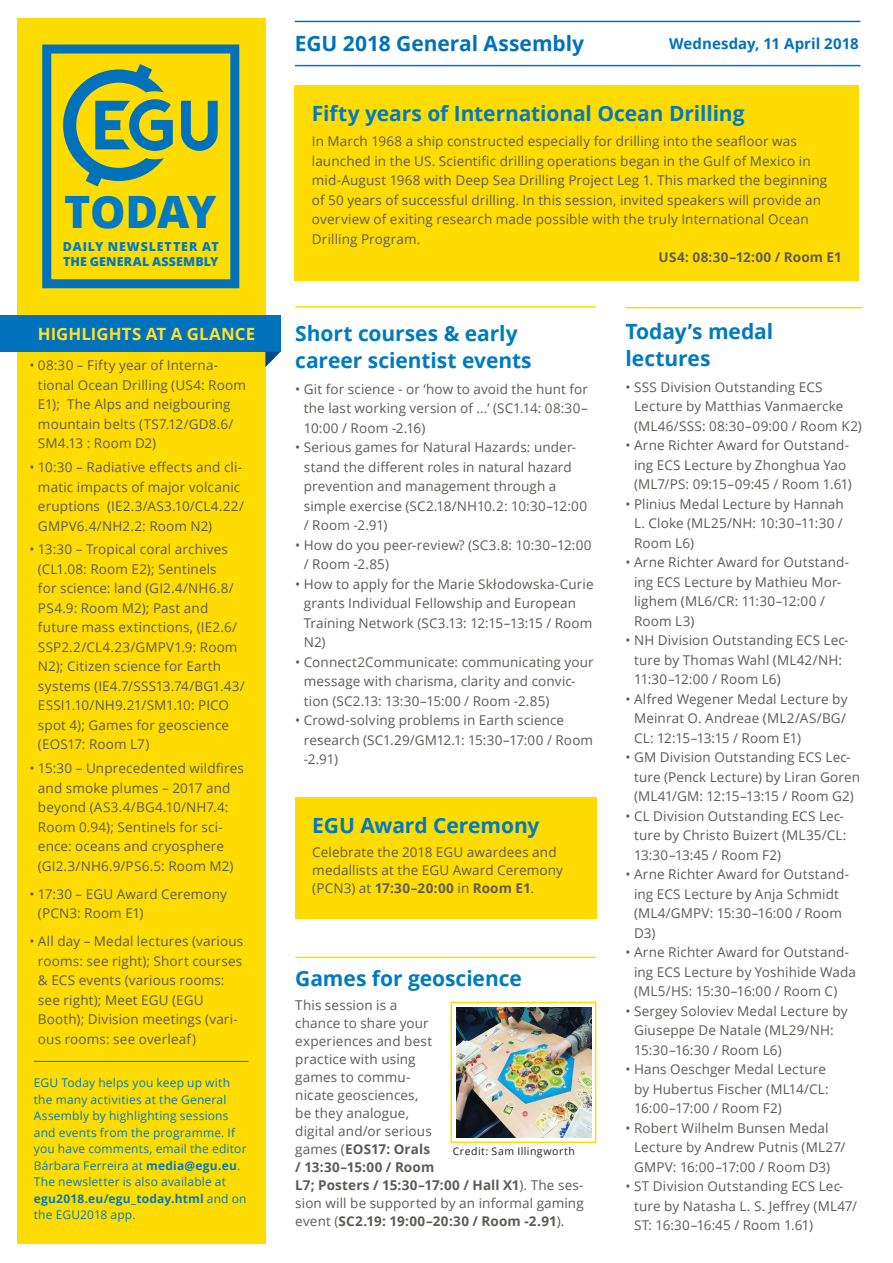
<style>
.page{position:relative;width:893px;height:1263px;background:#fff}
.page>*{position:absolute;margin:0;border:0;box-sizing:border-box;transform-origin:0 0}
.t1{font:800 44.55px "Open Sans";letter-spacing:-.015em;color:#007ac0}
.Titles{font:700 21px/27px "Open Sans";letter-spacing:-.005em;color:#007ac0}
.t2{font:700 21px "Open Sans";color:#0072bc}
.Titles_with_yellow_b{font:700 21px "Open Sans";letter-spacing:-.005em;color:#007ac0}
.t3{font:700 16.8px "Open Sans";color:#ffe02b}
.t4{font:700 15px "Open Sans";letter-spacing:.005em;color:#0072bc}
.Titles-2{font:13.5px/19.5px "Open Sans";letter-spacing:.01em;color:#5d5b58}
.Body{font:13.5px/18px "Open Sans";letter-spacing:.01em;color:#5d5b58}
.Body-2{font:700 13.5px "Open Sans";letter-spacing:.015em;color:#5d5b58}
.t5{font:800 12.45px/14.9px "Open Sans";letter-spacing:.02em;color:#007ac0}
.Body_small_for_collu{font:12px/16.5px "Open Sans";letter-spacing:.015em;color:#007ac0}
.t6{font:10.5px "Open Sans";letter-spacing:.045em;color:#241e1b}
.s1{font-weight:700}
</style>
<div class="page">
<div style="left:17px;top:18px;width:248px;height:1226px;background:#ffdc01"></div>
<svg style="left:63px;top:64px;width:110px;height:122px"></svg>
<svg style="left:181px;top:101px;width:37px;height:50px"></svg>
<div style="left:42px;top:44px;width:197px;height:244px;border:9px solid #0072bc"></div>
<div style="left:0;top:316px;width:280px;height:36px;background:#0072bc"></div>
<svg style="left:265px;top:352px;width:15px;height:15px"></svg>
<hr style="left:34px;top:1061px;width:214px;height:1px;background:#0072bc">
<div style="left:295px;top:85px;width:564px;height:196px;background:#ffdc01"></div>
<hr style="left:295px;top:306px;width:301px;height:2px;background:#ffdc01">
<hr style="left:625px;top:307px;width:237px;height:1px;background:#ffdc01">
<hr style="left:295px;top:21px;width:565px;height:1px;background:#0072bc">
<hr style="left:295px;top:65px;width:565px;height:1px;background:#0072bc">
<div style="left:295px;top:797px;width:302px;height:121px;background:#ffdc01"></div>
<hr style="left:295px;top:956px;width:301px;height:2px;background:#ffdc01">
<img style="left:457px;top:1007px;width:134px;height:131px">
<div style="left:450px;top:1002px;width:146px;height:141px;border:2px solid #ffdc01"></div>
<h1 class="t1" style="left:64px;top:178px;width:154px">TODAY</h1>
<p class="t5" style="left:63px;top:238px;width:157px">DAILY NEWSLETTER AT<br>THE GENERAL ASSEMBLY</p>
<p class="t3" style="left:38px;top:322px;width:219px">HIGHLIGHTS AT A GLANCE</p>
<p class="Titles-2" style="left:38px;top:355px;width:209px;text-indent:-9px">• 08:30 – Fifty year of Interna&shy;tional Ocean Drilling (US4: Room<br>E1); The Alps and neigbouring mountain belts (TS7.12/GD8.6/<br>SM4.13 : Room D2)</p>
<p class="Titles-2" style="left:38px;top:457px;width:208px;text-indent:-9px">• 10:30 – Radiative effects and cli&shy;matic impacts of major volcanic eruptions (IE2.3/AS3.10/CL4.22/<br>GMPV6.4/NH2.2: Room N2)</p>
<p class="Titles-2" style="left:38px;top:539px;width:208px;text-indent:-9px">• 13:30 – Tropical coral archives (CL1.08: Room E2); Sentinels<br>for science: land (GI2.4/NH6.8/<br>PS4.9: Room M2); Past and future mass extinctions, (IE2.6/<br>SSP2.2/CL4.23/GMPV1.9: Room<br>N2); Citizen science for Earth systems (IE4.7/SSS13.74/BG1.43/<br>ESSI1.10/NH9.21/SM1.10: PICO spot 4); Games for geoscience (EOS17: Room L7)</p>
<p class="Titles-2" style="left:38px;top:758px;width:207px;text-indent:-9px">• 15:30 – Unprecedented wildfires and smoke plumes – 2017 and beyond (AS3.4/BG4.10/NH7.4:<br>Room 0.94); Sentinels for sci&shy;ence: oceans and cryosphere (GI2.3/NH6.9/PS6.5: Room M2)</p>
<p class="Titles-2" style="left:38px;top:884px;width:190px;text-indent:-9px">• 17:30 – EGU Award Ceremony (PCN3: Room E1)</p>
<p class="Titles-2" style="left:38px;top:931px;width:207px;text-indent:-9px">• All day – Medal lectures (various rooms: see right); Short courses &amp; ECS events (various rooms: see right); Meet EGU (EGU<br>Booth); Division meetings (vari&shy;ous rooms: see overleaf)</p>
<p class="Body_small_for_collu" style="left:34px;top:1074px;width:214px">EGU Today helps you keep up with the many activities at the General<br>Assembly by highlighting sessions and events from the programme. If you have comments, email the editor<br>Bárbara Ferreira at <span class="s1">media@egu.eu</span>.<br>The newsletter is also available at <span class="s1">egu2018.eu/egu_today.html</span> and on the EGU2018 app.</p>
<p class="t2" style="left:295px;top:28px;width:291px">EGU 2018 General Assembly</p>
<p class="t4" style="left:669px;top:33px;width:191px">Wednesday, 11 April 2018</p>
<p class="Titles" style="left:312px;top:99px;width:434px">Fifty years of International Ocean Drilling</p>
<p class="Titles-2" style="left:312px;top:131px;width:517px">In March 1968 a ship constructed especially for drilling into the seafloor was launched in the US. Scientific drilling operations began in the Gulf of Mexico in mid-August 1968 with Deep Sea Drilling Project Leg 1. This marked the beginning of 50 years of successful drilling. In this session, invited speakers will provide an overview of exiting research made possible with the truly International Ocean Drilling Program.</p>
<p class="Body-2" style="left:659px;top:247px;width:185px">US4: 08:30–12:00 / Room E1</p>
<p class="Titles" style="left:295px;top:319px;width:224px">Short courses &amp; early</p>
<p class="Titles" style="left:295px;top:346px;width:238px">career scientist events</p>
<p class="Titles-2" style="left:304px;top:379px;width:286px;text-align:justify;text-indent:-9px">• Git for science - or ‘how to avoid the hunt for the last working version of ...’ (SC1.14: 08:30– 10:00 / Room -2.16)</p>
<p class="Titles-2" style="left:304px;top:437px;width:285px;text-indent:-9px">• Serious games for Natural Hazards: under&shy;stand the different roles in natural hazard prevention and management through a simple exercise (SC2.18/NH10.2: 10:30–12:00 / Room -2.91)</p>
<p class="Titles-2" style="left:304px;top:535px;width:289px;text-indent:-9px">• How do you peer-review? (SC3.8: 10:30–12:00 / Room -2.85)</p>
<p class="Titles-2" style="left:304px;top:574px;width:291px;text-indent:-9px">• How to apply for the Marie Skłodowska-Curie grants Individual Fellowship and European Training Network (SC3.13: 12:15–13:15 / Room N2)</p>
<p class="Titles-2" style="left:304px;top:652px;width:291px;text-indent:-9px">• Connect2Communicate: communicating your message with charisma, clarity and convic&shy;tion (SC2.13: 13:30–15:00 / Room -2.85)</p>
<p class="Titles-2" style="left:304px;top:710px;width:291px;text-indent:-9px">• Crowd-solving problems in Earth science research (SC1.29/GM12.1: 15:30–17:00 / Room -2.91)</p>
<p class="Titles" style="left:312px;top:811px;width:229px">EGU Award Ceremony</p>
<p class="Body" style="left:312px;top:842px;width:252px">Celebrate the 2018 EGU awardees and medallists at the EGU Award Ceremony (PCN3) at <span class="s1">17:30–20:00</span> in <span class="s1">Room E1</span>.</p>
<p class="Titles_with_yellow_b" style="left:295px;top:964px;width:228px">Games for geoscience</p>
<p class="Body" style="left:295px;top:996px;width:290px">This session is a<br>chance to share your<br>experiences and best<br>practice with using<br>games to commu-<br>nicate geosciences,<br>be they analogue,<br>digital and/or serious<br>games (<span class="s1">EOS17: Orals<br>/ 13:30–15:00 / Room<br>L7; Posters / 15:30–17:00 / Hall X1</span>). The ses&shy;sion will be supported by an informal gaming event (<span class="s1">SC2.19: 19:00–20:30 / Room -2.91</span>).</p>
<p class="t6" style="left:453px;top:1144px;width:124px">Credit: Sam Illingworth</p>
<p class="Titles" style="left:625px;top:317px;width:149px">Today’s medal lectures</p>
<p class="Titles-2" style="left:634px;top:376px;width:229px;text-indent:-9px">• SSS Division Outstanding ECS<br>Lecture by Matthias Vanmaercke (ML46/SSS: 08:30–09:00 / Room K2)</p>
<p class="Titles-2" style="left:634px;top:435px;width:219px;text-indent:-9px">• Arne Richter Award for Outstand&shy;ing ECS Lecture by Zhonghua Yao (ML7/PS: 09:15–09:45 / Room 1.61)</p>
<p class="Titles-2" style="left:634px;top:493px;width:211px;text-align:justify;text-indent:-9px">• Plinius Medal Lecture by Hannah L. Cloke (ML25/NH: 10:30–11:30 / Room L6)</p>
<p class="Titles-2" style="left:634px;top:552px;width:217px;text-indent:-9px">• Arne Richter Award for Outstand&shy;ing ECS Lecture by Mathieu Mor&shy;lighem (ML6/CR: 11:30–12:00 /<br>Room L3)</p>
<p class="Titles-2" style="left:634px;top:630px;width:216px;text-indent:-9px">• NH Division Outstanding ECS Lec&shy;ture by Thomas Wahl (ML42/NH:<br>11:30–12:00 / Room L6)</p>
<p class="Titles-2" style="left:634px;top:688px;width:215px;text-align:justify;text-indent:-9px">• Alfred Wegener Medal Lecture by Meinrat O. Andreae (ML2/AS/BG/ CL: 12:15–13:15 / Room E1)</p>
<p class="Titles-2" style="left:634px;top:747px;width:228px;text-indent:-9px">• GM Division Outstanding ECS Lec&shy;ture (Penck Lecture) by Liran Goren (ML41/GM: 12:15–13:15 / Room G2)</p>
<p class="Titles-2" style="left:634px;top:805px;width:214px;text-indent:-9px">• CL Division Outstanding ECS Lec&shy;ture by Christo Buizert (ML35/CL:<br>13:30–13:45 / Room F2)</p>
<p class="Titles-2" style="left:634px;top:864px;width:217px;text-indent:-9px">• Arne Richter Award for Outstand&shy;ing ECS Lecture by Anja Schmidt (ML4/GMPV: 15:30–16:00 / Room<br>D3)</p>
<p class="Titles-2" style="left:634px;top:942px;width:223px;text-indent:-9px">• Arne Richter Award for Outstand&shy;ing ECS Lecture by Yoshihide Wada (ML5/HS: 15:30–16:00 / Room C)</p>
<p class="Titles-2" style="left:634px;top:1000px;width:215px;text-indent:-9px">• Sergey Soloviev Medal Lecture by<br>Giuseppe De Natale (ML29/NH:<br>15:30–16:30 / Room L6)</p>
<p class="Titles-2" style="left:634px;top:1059px;width:196px;text-indent:-9px">• Hans Oeschger Medal Lecture by Hubertus Fischer (ML14/CL:<br>16:00–17:00 / Room F2)</p>
<p class="Titles-2" style="left:634px;top:1117px;width:213px;text-indent:-9px">• Robert Wilhelm Bunsen Medal<br>Lecture by Andrew Putnis (ML27/<br>GMPV: 16:00–17:00 / Room D3)</p>
<p class="Titles-2" style="left:634px;top:1176px;width:224px;text-indent:-9px">• ST Division Outstanding ECS Lec&shy;ture by Natasha L. S. Jeffrey (ML47/<br>ST: 16:30–16:45 / Room 1.61)</p>
</div>
